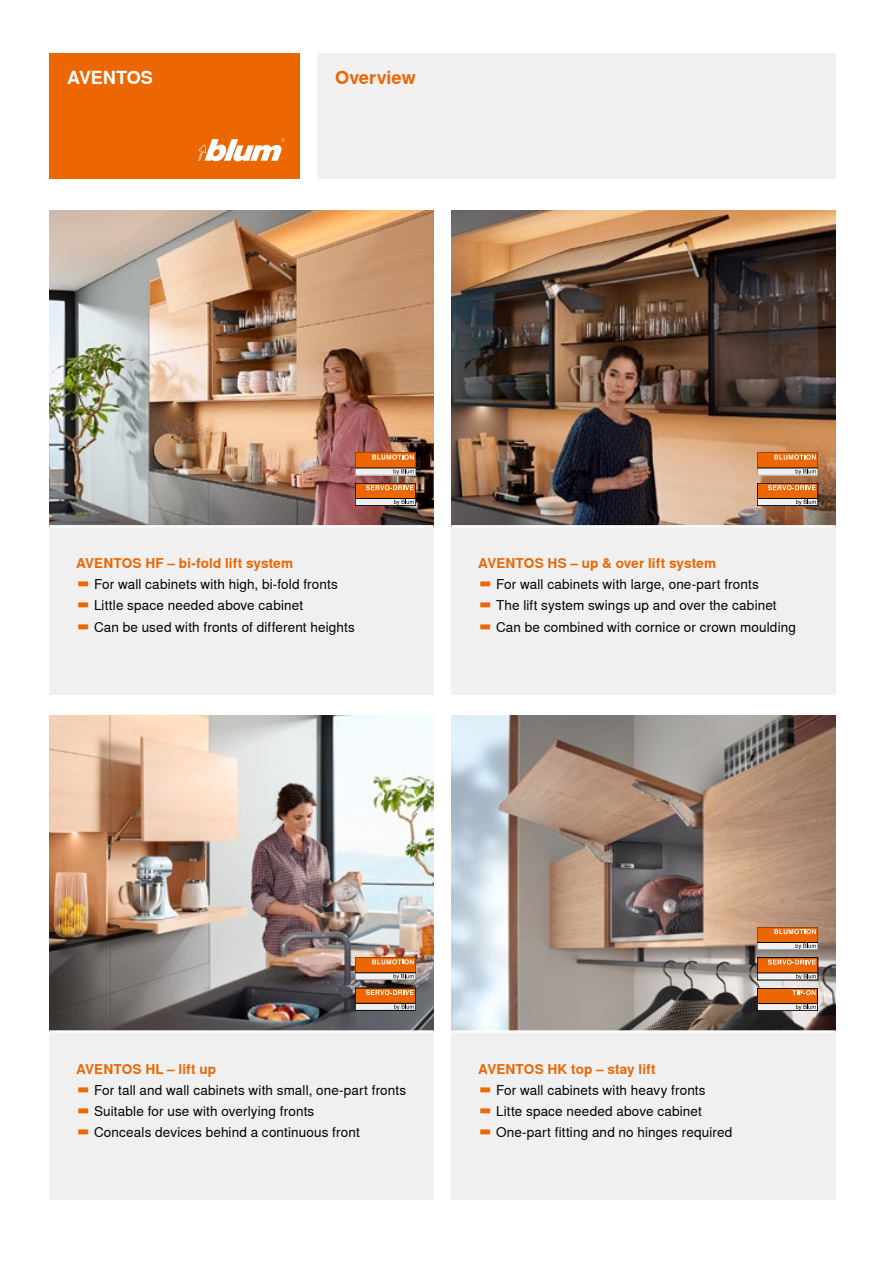
<style>
.page{position:relative;width:885px;height:1263px;background:#fff}
.page>*{position:absolute;margin:0;border:0;box-sizing:border-box;transform-origin:0 0}
.CBOX_12_Subhead_Oran{font:700 18px "Nimbus Sans Global";color:#ec6602}
.BBOX_12_Head_White_B{font:700 18px "Nimbus Sans Global";letter-spacing:-.005em;color:#fff}
.t1{font:13.5px "Nimbus Sans Global";letter-spacing:.01em;color:#000}
.CBOX_09_Copy_Orange{font:700 13.5px "Nimbus Sans Global";letter-spacing:.01em;color:#ec6602}
.s1{font-size:17.25px;color:#ec6602}
</style>
<div class="page">
<div style="left:451px;top:526px;width:384px;height:169px;background:#f0f0f0"></div>
<div style="left:49px;top:526px;width:384px;height:169px;background:#f0f0f0"></div>
<img style="left:49px;top:210px;width:384px;height:315px">
<img style="left:49px;top:716px;width:384px;height:314px">
<div style="left:49px;top:1031px;width:384px;height:169px;background:#f0f0f0"></div>
<img style="left:451px;top:210px;width:384px;height:315px">
<img style="left:451px;top:716px;width:384px;height:314px">
<div style="left:451px;top:1031px;width:384px;height:169px;background:#f0f0f0"></div>
<div style="left:757px;top:973px;width:60px;height:7px;background:#f0f0f0"></div>
<div style="left:757px;top:957px;width:60px;height:16px;background:#ec6602"></div>
<hr style="left:757px;top:973px;width:60px;height:1px;background:#000">
<div style="left:757px;top:957px;width:60px;height:23px;border:1px solid #000"></div>
<svg style="left:796px;top:974px;width:19px;height:5px"></svg>
<svg style="left:768px;top:959px;width:47px;height:6px"></svg>
<svg style="left:757px;top:927px;width:60px;height:23px"></svg>
<svg style="left:759px;top:1004px;width:56px;height:5px"></svg>
<div style="left:757px;top:988px;width:60px;height:15px;background:#ec6602"></div>
<hr style="left:757px;top:1003px;width:60px;height:1px;background:#000">
<div style="left:757px;top:988px;width:60px;height:23px;border:1px solid #000"></div>
<svg style="left:792px;top:990px;width:23px;height:5px"></svg>
<svg style="left:795px;top:1005px;width:20px;height:5px"></svg>
<svg style="left:355px;top:957px;width:61px;height:23px"></svg>
<svg style="left:355px;top:452px;width:61px;height:23px"></svg>
<div style="left:355px;top:1003px;width:61px;height:7px;background:#f0f0f0"></div>
<div style="left:355px;top:988px;width:61px;height:15px;background:#ec6602"></div>
<hr style="left:355px;top:1003px;width:61px;height:1px;background:#000">
<svg style="left:394px;top:1004px;width:19px;height:6px"></svg>
<svg style="left:366px;top:990px;width:47px;height:5px"></svg>
<div style="left:355px;top:498px;width:61px;height:7px;background:#f0f0f0"></div>
<div style="left:355px;top:483px;width:61px;height:15px;background:#ec6602"></div>
<hr style="left:355px;top:498px;width:61px;height:1px;background:#000">
<div style="left:355px;top:483px;width:61px;height:23px;border:1px solid #000"></div>
<svg style="left:394px;top:500px;width:19px;height:5px"></svg>
<svg style="left:366px;top:485px;width:47px;height:5px"></svg>
<svg style="left:757px;top:452px;width:60px;height:23px"></svg>
<div style="left:757px;top:498px;width:60px;height:7px;background:#f0f0f0"></div>
<div style="left:757px;top:483px;width:60px;height:15px;background:#ec6602"></div>
<hr style="left:757px;top:498px;width:60px;height:1px;background:#000">
<div style="left:757px;top:483px;width:60px;height:23px;border:1px solid #000"></div>
<svg style="left:796px;top:500px;width:19px;height:5px"></svg>
<svg style="left:768px;top:485px;width:47px;height:5px"></svg>
<div style="left:317px;top:54px;width:518px;height:125px;background:#f0f0f0"></div>
<div style="left:49px;top:54px;width:250px;height:125px;background:#ec6602"></div>
<svg style="left:198px;top:138px;width:87px;height:23px"></svg>
<hr style="left:451px;top:1030px;width:384px;height:2px;background:#fff">
<hr style="left:451px;top:525px;width:384px;height:2px;background:#fff">
<hr style="left:49px;top:1030px;width:384px;height:2px;background:#fff">
<hr style="left:49px;top:525px;width:384px;height:2px;background:#fff">
<p class="BBOX_12_Head_White_B" style="left:67px;top:67px;width:87px">AVENTOS</p>
<p class="CBOX_12_Subhead_Oran" style="left:335px;top:67px;width:82px">Overview</p>
<p class="CBOX_09_Copy_Orange" style="left:76px;top:556px;width:218px">AVENTOS HF – bi-fold lift system</p>
<p class="t1" style="left:76px;top:577px;width:263px"><span class="s1">▬</span> For wall cabinets with high, bi-fold fronts</p>
<p class="t1" style="left:76px;top:598px;width:228px"><span class="s1">▬</span> Little space needed above cabinet</p>
<p class="t1" style="left:76px;top:619px;width:280px"><span class="s1">▬</span> Can be used with fronts of different heights</p>
<p class="CBOX_09_Copy_Orange" style="left:478px;top:556px;width:239px">AVENTOS HS – up &amp; over lift system</p>
<p class="t1" style="left:478px;top:577px;width:282px"><span class="s1">▬</span> For wall cabinets with large, one-part fronts</p>
<p class="t1" style="left:478px;top:598px;width:300px"><span class="s1">▬</span> The lift system swings up and over the cabinet</p>
<p class="t1" style="left:478px;top:619px;width:319px"><span class="s1">▬</span> Can be combined with cornice or crown moulding</p>
<p class="CBOX_09_Copy_Orange" style="left:76px;top:1061px;width:141px">AVENTOS HL – lift up</p>
<p class="t1" style="left:76px;top:1082px;width:331px"><span class="s1">▬</span> For tall and wall cabinets with small, one-part fronts</p>
<p class="t1" style="left:76px;top:1103px;width:240px"><span class="s1">▬</span> Suitable for use with overlying fronts</p>
<p class="t1" style="left:76px;top:1124px;width:285px"><span class="s1">▬</span> Conceals devices behind a continuous front</p>
<p class="CBOX_09_Copy_Orange" style="left:478px;top:1061px;width:179px">AVENTOS HK top – stay lift</p>
<p class="t1" style="left:478px;top:1082px;width:229px"><span class="s1">▬</span> For wall cabinets with heavy fronts</p>
<p class="t1" style="left:478px;top:1103px;width:225px"><span class="s1">▬</span> Litte space needed above cabinet</p>
<p class="t1" style="left:478px;top:1124px;width:255px"><span class="s1">▬</span> One-part fitting and no hinges required</p>
</div>
